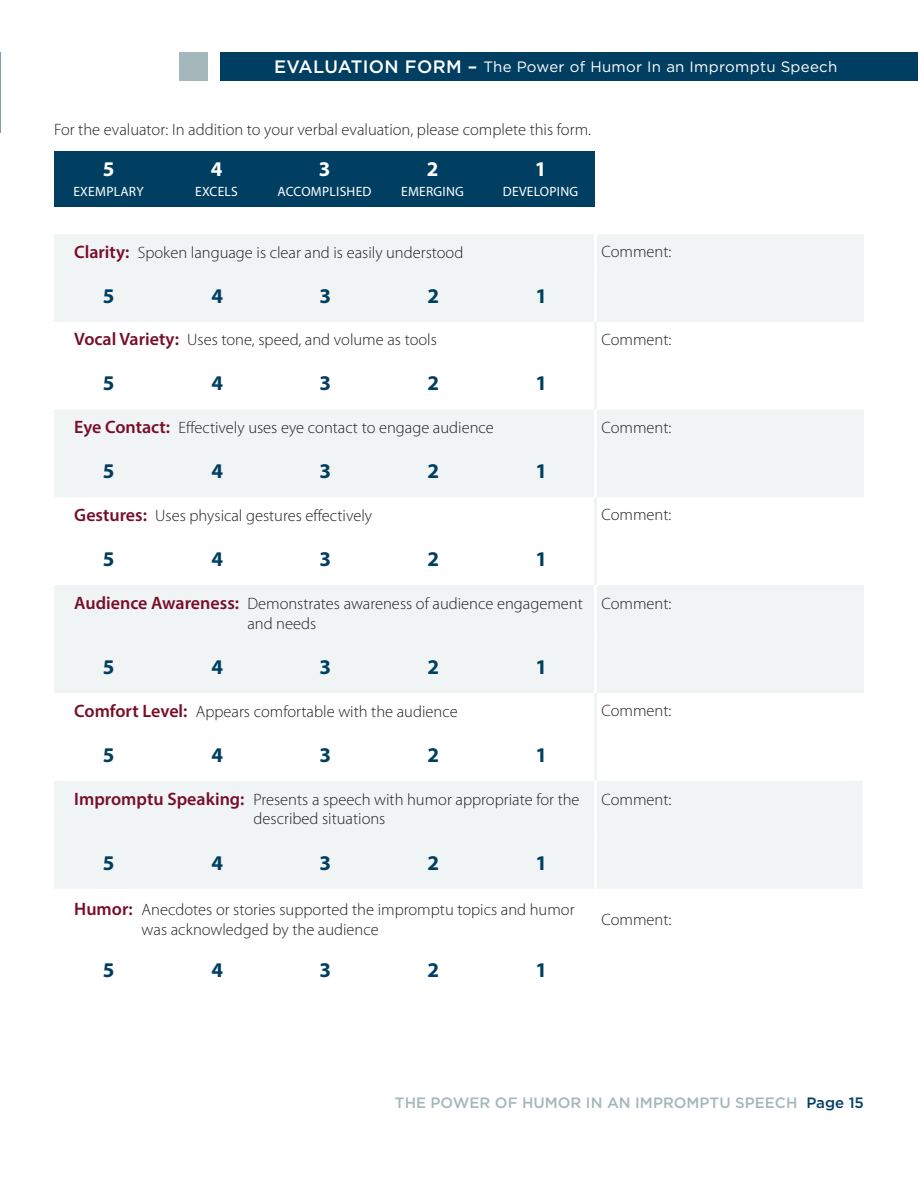
<style>
.page{position:relative;width:918px;height:1188px;background:#fff}
.page>*{position:absolute;margin:0;border:0;box-sizing:border-box;transform-origin:0 0}
.t1{font:700 21px "Myriad Pro";color:#003f61}
.t2{font:700 21px "Myriad Pro";color:#fff}
.t3{font:300 16.5px/19.5px "Myriad Pro";color:#231f20}
.t4{font:15px "Gotham";letter-spacing:.02em;color:#fff}
.t5{font:500 15px "Gotham";color:#a4b7ba}
.t6{font:13.5px "Myriad Pro";letter-spacing:.02em;color:#fff}
.s1{font-weight:500;font-size:18px}
.s2{font-weight:600;font-size:18px;color:#770e28}
.s3{color:#003f61}
</style>
<div class="page">
<div style="left:220px;top:52px;width:698px;height:28px;background:#003f61"></div>
<div style="left:179px;top:52px;width:29px;height:28px;background:#a4b7ba"></div>
<div style="left:55px;top:152px;width:540px;height:55px;background:#003f61"></div>
<svg style="left:54px;top:234px;width:810px;height:655px;fill:#f0f4f4"></svg>
<hr style="left:594px;top:234px;width:3px;height:34px;background:#fff">
<hr style="left:594px;top:268px;width:3px;height:54px;background:#fff">
<hr style="left:594px;top:322px;width:3px;height:34px;background:#f0f4f4">
<hr style="left:594px;top:356px;width:3px;height:54px;background:#f0f4f4">
<hr style="left:594px;top:410px;width:3px;height:33px;background:#fff">
<hr style="left:594px;top:443px;width:3px;height:54px;background:#fff">
<hr style="left:594px;top:585px;width:3px;height:54px;background:#fff">
<hr style="left:594px;top:639px;width:3px;height:54px;background:#fff">
<hr style="left:594px;top:497px;width:3px;height:34px;background:#f0f4f4">
<hr style="left:594px;top:693px;width:3px;height:34px;background:#f0f4f4">
<hr style="left:594px;top:727px;width:3px;height:54px;background:#f0f4f4">
<hr style="left:594px;top:781px;width:3px;height:54px;background:#fff">
<hr style="left:863px;top:781px;width:3px;height:54px;background:#fff">
<hr style="left:594px;top:835px;width:3px;height:54px;background:#fff">
<hr style="left:863px;top:835px;width:3px;height:54px;background:#fff">
<hr style="left:594px;top:531px;width:3px;height:54px;background:#f0f4f4">
<p class="t4" style="left:274px;top:60px;width:565px"><span class="s1">EVALUATION FORM –</span> The Power of Humor In an Impromptu Speech</p>
<p class="t3" style="left:54px;top:121px;width:539px">For the evaluator: In addition to your verbal evaluation, please complete this form.</p>
<p class="t2" style="left:103px;top:157px;width:13px">5</p>
<p class="t6" style="left:73px;top:186px;width:72px">EXEMPLARY</p>
<p class="t2" style="left:319px;top:157px;width:13px">3</p>
<p class="t6" style="left:277px;top:186px;width:96px">ACCOMPLISHED</p>
<p class="t2" style="left:427px;top:157px;width:13px">2</p>
<p class="t6" style="left:401px;top:186px;width:64px">EMERGING</p>
<p class="t2" style="left:211px;top:157px;width:13px">4</p>
<p class="t6" style="left:195px;top:186px;width:44px">EXCELS</p>
<p class="t2" style="left:535px;top:157px;width:13px">1</p>
<p class="t6" style="left:503px;top:186px;width:77px">DEVELOPING</p>
<p class="t3" style="left:74px;top:244px;width:391px"><span class="s2">Clarity:</span> Spoken language is clear and is easily understood</p>
<p class="t3" style="left:601px;top:243px;width:71px">Comment:</p>
<p class="t1" style="left:103px;top:283px;width:13px">5</p>
<p class="t1" style="left:212px;top:283px;width:13px">4</p>
<p class="t1" style="left:320px;top:283px;width:13px">3</p>
<p class="t1" style="left:428px;top:283px;width:13px">2</p>
<p class="t1" style="left:536px;top:283px;width:13px">1</p>
<p class="t3" style="left:74px;top:332px;width:364px"><span class="s2">Vocal Variety:</span> Uses tone, speed, and volume as tools</p>
<p class="t3" style="left:601px;top:331px;width:71px">Comment:</p>
<p class="t1" style="left:103px;top:371px;width:13px">5</p>
<p class="t1" style="left:212px;top:371px;width:13px">4</p>
<p class="t1" style="left:320px;top:371px;width:13px">3</p>
<p class="t1" style="left:428px;top:371px;width:13px">2</p>
<p class="t1" style="left:536px;top:371px;width:13px">1</p>
<p class="t3" style="left:74px;top:419px;width:421px"><span class="s2">Eye Contact:</span> Effectively uses eye contact to engage audience</p>
<p class="t3" style="left:601px;top:419px;width:71px">Comment:</p>
<p class="t1" style="left:103px;top:459px;width:13px">5</p>
<p class="t1" style="left:212px;top:459px;width:13px">4</p>
<p class="t1" style="left:320px;top:459px;width:13px">3</p>
<p class="t1" style="left:428px;top:459px;width:13px">2</p>
<p class="t1" style="left:536px;top:459px;width:13px">1</p>
<p class="t3" style="left:74px;top:507px;width:299px"><span class="s2">Gestures:</span> Uses physical gestures effectively</p>
<p class="t3" style="left:601px;top:506px;width:71px">Comment:</p>
<p class="t1" style="left:103px;top:546px;width:13px">5</p>
<p class="t1" style="left:212px;top:546px;width:13px">4</p>
<p class="t1" style="left:320px;top:546px;width:13px">3</p>
<p class="t1" style="left:428px;top:546px;width:13px">2</p>
<p class="t1" style="left:536px;top:546px;width:13px">1</p>
<p class="t3" style="left:247px;top:595px;width:337px;text-indent:-173px"><span class="s2">Audience Awareness:</span> Demonstrates awareness of audience engagement and needs</p>
<p class="t3" style="left:601px;top:595px;width:71px">Comment:</p>
<p class="t1" style="left:103px;top:654px;width:13px">5</p>
<p class="t1" style="left:212px;top:654px;width:13px">4</p>
<p class="t1" style="left:320px;top:654px;width:13px">3</p>
<p class="t1" style="left:428px;top:654px;width:13px">2</p>
<p class="t1" style="left:536px;top:654px;width:13px">1</p>
<p class="t3" style="left:74px;top:703px;width:385px"><span class="s2">Comfort Level:</span> Appears comfortable with the audience</p>
<p class="t3" style="left:601px;top:702px;width:71px">Comment:</p>
<p class="t1" style="left:103px;top:742px;width:13px">5</p>
<p class="t1" style="left:212px;top:742px;width:13px">4</p>
<p class="t1" style="left:320px;top:742px;width:13px">3</p>
<p class="t1" style="left:428px;top:742px;width:13px">2</p>
<p class="t1" style="left:536px;top:742px;width:13px">1</p>
<p class="t3" style="left:254px;top:791px;width:328px;text-indent:-179px"><span class="s2">Impromptu Speaking:</span> Presents a speech with humor appropriate for the described situations</p>
<p class="t3" style="left:601px;top:791px;width:71px">Comment:</p>
<p class="t1" style="left:103px;top:850px;width:13px">5</p>
<p class="t1" style="left:212px;top:850px;width:13px">4</p>
<p class="t1" style="left:320px;top:850px;width:13px">3</p>
<p class="t1" style="left:428px;top:850px;width:13px">2</p>
<p class="t1" style="left:536px;top:850px;width:13px">1</p>
<p class="t3" style="left:142px;top:902px;width:434px;text-indent:-67px"><span class="s2">Humor:</span> Anecdotes or stories supported the impromptu topics and humor was acknowledged by the audience</p>
<p class="t3" style="left:601px;top:911px;width:71px">Comment:</p>
<p class="t1" style="left:103px;top:957px;width:13px">5</p>
<p class="t1" style="left:212px;top:957px;width:13px">4</p>
<p class="t1" style="left:320px;top:957px;width:13px">3</p>
<p class="t1" style="left:428px;top:957px;width:13px">2</p>
<p class="t1" style="left:536px;top:957px;width:13px">1</p>
<p class="t5" style="left:395px;top:1096px;width:471px">THE POWER OF HUMOR IN AN IMPROMPTU SPEECH <span class="s3">Page 15</span></p>
</div>
